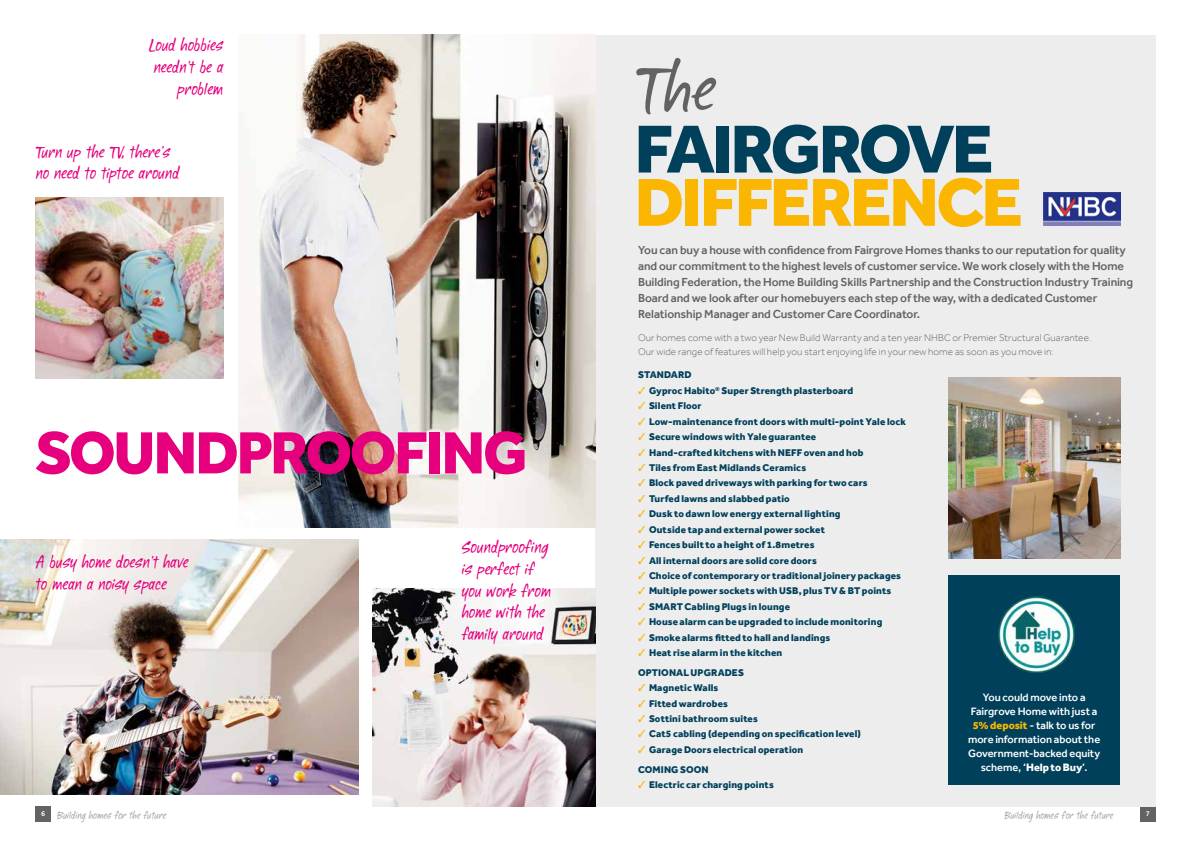
<style>
.page{position:relative;width:1191px;height:842px;background:#fff}
.page>*{position:absolute;margin:0;border:0;box-sizing:border-box;transform-origin:0 0}
.t1{font:71.5px "Aspire";color:#636362}
.t2{font:800 70.1px "Effra";letter-spacing:-.04em;color:#fab600}
.t3{font:800 70.1px "Effra";letter-spacing:-.05em;color:#00405b}
.t4{font:800 61.5px "Effra";letter-spacing:-.04em;color:#e6007d}
.t5{font:18px/21.6px "Aspire";color:#e6007d}
.t6{font:500 12px/16px "Effra";letter-spacing:-.01em;color:#636362}
.t7{font:500 11px/14px "Effra";letter-spacing:-.005em;color:#fff;text-align:center}
.t8{font:11px "Aspire";color:#a8a8a7}
.t9{font:800 10px/19.7px "Effra";letter-spacing:.01em;color:#00405b}
.t10{font:300 10px/14px "Effra";letter-spacing:.01em;color:#636362}
.t11{font:500 7.4px "Effra";color:#fff}
.s1{color:#fab600}
.s2{font-weight:800;color:#fab600}
.s3{font-weight:800}
</style>
<div class="page">
<div style="left:35px;top:806px;width:16px;height:16px;background:#636362"></div>
<div style="left:1139px;top:806px;width:16px;height:16px;background:#636362"></div>
<div style="left:595px;top:35px;width:560px;height:771px;background:#ededed"></div>
<img style="left:238px;top:35px;width:357px;height:492px">
<img style="left:35px;top:198px;width:188px;height:181px">
<img style="left:372px;top:589px;width:223px;height:217px">
<img style="left:0;top:540px;width:358px;height:255px">
<img style="left:1044px;top:193px;width:76px;height:33px">
<div style="left:948px;top:575px;width:172px;height:210px;background:#00405b"></div>
<img style="left:998px;top:596px;width:76px;height:76px">
<img style="left:948px;top:378px;width:172px;height:181px">
<h3 class="t5" style="left:149px;top:35px;width:76px;text-align:right">Loud hobbies needn’t be a problem</h3>
<h3 class="t5" style="left:35px;top:142px;width:146px">Turn up the TV, there’s no need to tiptoe around</h3>
<h3 class="t4" style="left:36px;top:415px;width:493px">SOUNDPROOFING</h3>
<h3 class="t5" style="left:35px;top:552px;width:154px">A busy home doesn’t have to mean a noisy space</h3>
<h3 class="t5" style="left:462px;top:537px;width:91px">Soundproofing is perfect if you work from home with the family around</h3>
<h1 class="t1" style="left:634px;top:49px;width:82px">The</h1>
<h2 class="t3" style="left:634px;top:106px;width:360px">FAIRGROVE</h2>
<h2 class="t2" style="left:634px;top:159px;width:390px">DIFFERENCE</h2>
<p class="t6" style="left:638px;top:242px;width:496px">You can buy a house with confidence from Fairgrove Homes thanks to our reputation for quality and our commitment to the highest levels of customer service. We work closely with the Home Building Federation, the Home Building Skills Partnership and the Construction Industry Training Board and we look after our homebuyers each step of the way, with a dedicated Customer Relationship Manager and Customer Care Coordinator.</p>
<p class="t10" style="left:638px;top:330px;width:455px">Our homes come with a two year New Build Warranty and a ten year NHBC or Premier Structural Guarantee.<br>Our wide range of features will help you start enjoying life in your new home as soon as you move in:</p>
<p class="t9" style="left:638px;top:365px;width:55px">STANDARD</p>
<p class="t9" style="left:638px;top:380px;width:217px"><span class="s1">✓</span> Gyproc Habito<sup>®</sup> Super Strength plasterboard</p>
<p class="t9" style="left:638px;top:396px;width:65px"><span class="s1">✓</span> Silent Floor</p>
<p class="t9" style="left:638px;top:411px;width:269px"><span class="s1">✓</span> Low-maintenance front doors with multi-point Yale lock</p>
<p class="t9" style="left:638px;top:427px;width:180px"><span class="s1">✓</span> Secure windows with Yale guarantee</p>
<p class="t9" style="left:638px;top:442px;width:227px"><span class="s1">✓</span> Hand-crafted kitchens with NEFF oven and hob</p>
<p class="t9" style="left:638px;top:458px;width:170px"><span class="s1">✓</span> Tiles from East Midlands Ceramics</p>
<p class="t9" style="left:638px;top:473px;width:231px"><span class="s1">✓</span> Block paved driveways with parking for two cars</p>
<p class="t9" style="left:638px;top:488px;width:153px"><span class="s1">✓</span> Turfed lawns and slabbed patio</p>
<p class="t9" style="left:638px;top:504px;width:204px"><span class="s1">✓</span> Dusk to dawn low energy external lighting</p>
<p class="t9" style="left:638px;top:519px;width:188px"><span class="s1">✓</span> Outside tap and external power socket</p>
<p class="t9" style="left:638px;top:535px;width:178px"><span class="s1">✓</span> Fences built to a height of 1.8metres</p>
<p class="t9" style="left:638px;top:550px;width:180px"><span class="s1">✓</span> All internal doors are solid core doors</p>
<p class="t9" style="left:638px;top:565px;width:264px"><span class="s1">✓</span> Choice of contemporary or traditional joinery packages</p>
<p class="t9" style="left:638px;top:581px;width:255px"><span class="s1">✓</span> Multiple power sockets with USB, plus TV &amp; BT points</p>
<p class="t9" style="left:638px;top:596px;width:153px"><span class="s1">✓</span> SMART Cabling Plugs in lounge</p>
<p class="t9" style="left:638px;top:612px;width:246px"><span class="s1">✓</span> House alarm can be upgraded to include monitoring</p>
<p class="t9" style="left:638px;top:627px;width:194px"><span class="s1">✓</span> Smoke alarms fitted to hall and landings</p>
<p class="t9" style="left:638px;top:643px;width:146px"><span class="s1">✓</span> Heat rise alarm in the kitchen<br>OPTIONAL UPGRADES</p>
<p class="t9" style="left:638px;top:678px;width:82px"><span class="s1">✓</span> Magnetic Walls</p>
<p class="t9" style="left:638px;top:693px;width:91px"><span class="s1">✓</span> Fitted wardrobes</p>
<p class="t9" style="left:638px;top:709px;width:121px"><span class="s1">✓</span> Sottini bathroom suites</p>
<p class="t9" style="left:638px;top:724px;width:224px"><span class="s1">✓</span> Cat5 cabling (depending on specification level)</p>
<p class="t9" style="left:638px;top:739px;width:167px"><span class="s1">✓</span> Garage Doors electrical operation<br>COMING SOON</p>
<p class="t9" style="left:638px;top:774px;width:138px"><span class="s1">✓</span> Electric car charging points</p>
<p class="t7" style="left:968px;top:690px;width:134px">You could move into a<br>Fairgrove Home with just a<br><span class="s2">5% deposit</span> - talk to us for more information about the<br>Government-backed equity scheme, ‘<span class="s3">Help to Buy</span>’.</p>
<p class="t8" style="left:41px;top:809px;width:126px"><sup>6</sup> Building homes for the future</p>
<p class="t8" style="left:1004px;top:809px;width:110px">Building homes for the future</p>
<p class="t11" style="left:1145px;top:809px;width:6px">7</p>
</div>
